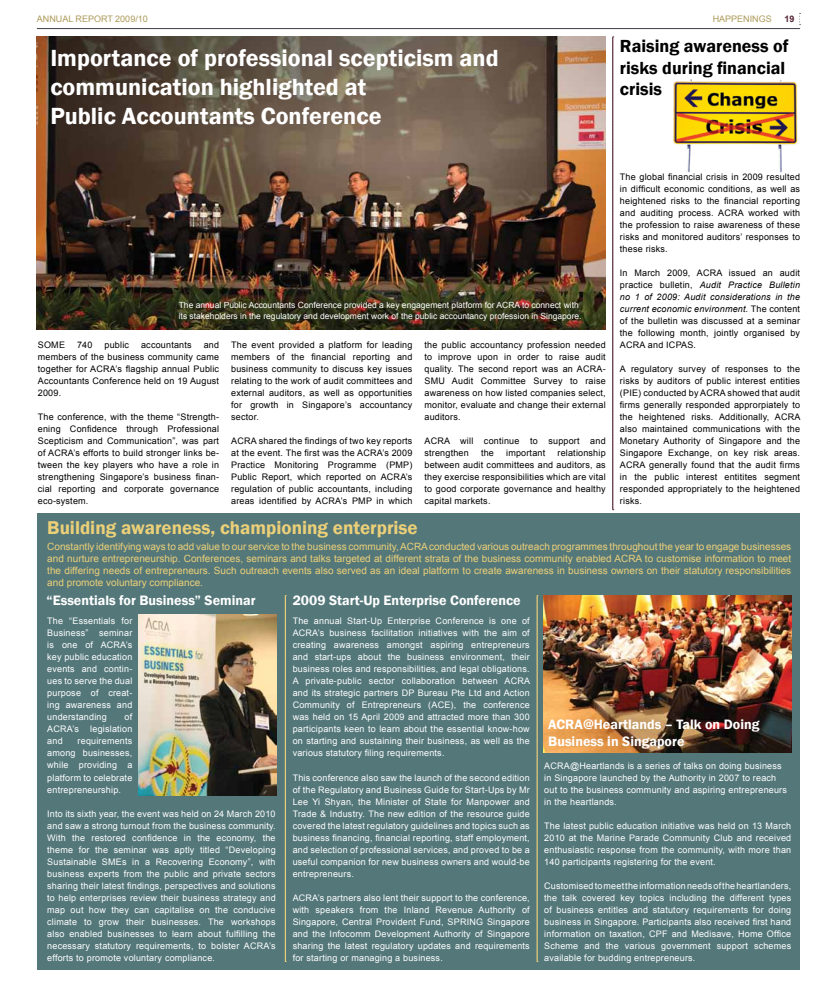
<style>
.page{position:relative;width:837px;height:1007px;background:#fff}
.page>*{position:absolute;margin:0;border:0;box-sizing:border-box;transform-origin:0 0}
.t1{font:600 24px/28.8px "Franklin Gothic";color:#fff}
.t2{font:600 19px "Franklin Gothic";color:#ecd078}
.t3{font:600 18px/21.6px "Franklin Gothic";color:#000}
.t4{font:600 14px/16.8px "Franklin Gothic";color:#fff}
.t5{font:10px/12px "Arial";color:#ecd078;text-align:justify}
.t6{font:9px/12px "Arial";letter-spacing:.02em;color:#fff;text-align:justify}
.t7{font:9px/12px "Arial";letter-spacing:.02em;color:#000;text-align:justify}
.t8{font:9px "Arial";color:#ad9a59}
.t9{font:700 9px "Arial";color:#542437}
.t10{font:8.5px/11px "Arial";color:#fff}
.s1{font-style:italic}
</style>
<div class="page">
<img style="left:673px;top:79px;width:125px;height:94px">
<div style="left:37px;top:513px;width:762px;height:456px;background:#54777a"></div>
<img style="left:37px;top:37px;width:568px;height:293px">
<svg style="left:612px;top:37px;width:1px;height:473px"></svg>
<svg style="left:536px;top:595px;width:2px;height:367px"></svg>
<svg style="left:285px;top:595px;width:1px;height:367px"></svg>
<img style="left:138px;top:614px;width:138px;height:181px">
<img style="left:543px;top:595px;width:248px;height:157px">
<hr style="left:37px;top:28px;width:762px;height:1px;background:#3d3f4b">
<p class="t8" style="left:37px;top:13px;width:112px">ANNUAL REPORT 2009/10</p>
<p class="t8" style="left:712px;top:13px;width:61px">HAPPENINGS</p>
<p class="t9" style="left:784px;top:13px;width:12px">19</p>
<h1 class="t1" style="left:50px;top:44px;width:449px">Importance of professional scepticism and communication highlighted at<br>Public Accountants Conference</h1>
<h3 class="t3" style="left:619px;top:35px;width:170px">Raising awareness of risks during financial crisis</h3>
<p class="t10" style="left:179px;top:299px;width:404px">The annual Public Accountants Conference provided a key engagement platform for ACRA to connect with its stakeholders in the regulatory and development work of the public accountancy profession in Singapore.</p>
<p class="t7" style="left:38px;top:339px;width:29px">SOME</p>
<p class="t7" style="left:77px;top:339px;width:17px">740</p>
<p class="t7" style="left:104px;top:339px;width:26px">public</p>
<p class="t7" style="left:141px;top:339px;width:52px">accountants</p>
<p class="t7" style="left:38px;top:339px;width:183px;text-indent:166px">and members of the business community came together for ACRA’s flagship annual Public Accountants Conference held on 19 August 2009.</p>
<p class="t7" style="left:38px;top:411px;width:183px">The conference, with the theme “Strength&shy;ening Confidence through Professional Scepticism and Communication”, was part of ACRA’s efforts to build stronger links be&shy;tween the key players who have a role in strengthening Singapore’s business finan&shy;cial reporting and corporate governance eco-system.</p>
<p class="t7" style="left:231px;top:339px;width:183px">The event provided a platform for leading members of the financial reporting and business community to discuss key issues relating to the work of audit committees and external auditors, as well as opportunities for growth in Singapore’s accountancy sector.</p>
<p class="t7" style="left:231px;top:435px;width:183px">ACRA shared the findings of two key reports at the event. The first was the ACRA’s 2009<br>Practice Monitoring Programme (PMP)<br>Public Report, which reported on ACRA’s regulation of public accountants, including areas identified by ACRA’s PMP in which</p>
<p class="t7" style="left:424px;top:339px;width:183px">the public accountancy profession needed to improve upon in order to raise audit quality. The second report was an ACRA-SMU Audit Committee Survey to raise awareness on how listed companies select, monitor, evaluate and change their external auditors.</p>
<p class="t7" style="left:424px;top:435px;width:183px">ACRA will continue to support and strengthen</p>
<p class="t7" style="left:424px;top:447px;width:183px;text-indent:133px">relationship between audit committees and auditors, as they exercise responsibilities which are vital to good corporate governance and healthy capital markets.</p>
<p class="t7" style="left:481px;top:447px;width:14px">the</p>
<p class="t7" style="left:506px;top:447px;width:41px">important</p>
<p class="t7" style="left:619px;top:171px;width:181px">The global financial crisis in 2009 resulted in difficult economic conditions, as well as heightened risks to the financial reporting and auditing process. ACRA worked with the profession to raise awareness of these risks and monitored auditors’ responses to these risks.</p>
<p class="t7" style="left:619px;top:267px;width:182px">In March 2009, ACRA issued an audit practice bulletin, <span class="s1">Audit Practice Bulletin no 1 of 2009: Audit considerations in the current economic environment.</span> The content of the bulletin was discussed at a seminar the following month, jointly organised by ACRA and ICPAS.</p>
<p class="t7" style="left:619px;top:363px;width:182px">A regulatory survey of responses to the risks by auditors of public interest entities (PIE) conducted by ACRA showed that audit firms generally responded approrpiately to the heightened risks. Additionally, ACRA also maintained communications with the Monetary Authority of Singapore and the Singapore Exchange, on key risk areas.<br>ACRA generally found that the audit firms in the public interest entitites segment responded appropriately to the heightened risks.</p>
<h2 class="t2" style="left:47px;top:515px;width:372px">Building awareness, championing enterprise</h2>
<p class="t5" style="left:47px;top:540px;width:745px">Constantly identifying ways to add value to our service to the business community, ACRA conducted various outreach programmes throughout the year to engage businesses and nurture entrepreneurship. Conferences, seminars and talks targeted at different strata of the business community enabled ACRA to customise information to meet the differing needs of entrepreneurs. Such outreach events also served as an ideal platform to create awareness in business owners on their statutory responsibilities and promote voluntary compliance.</p>
<h3 class="t4" style="left:292px;top:592px;width:229px">2009 Start-Up Enterprise Conference</h3>
<p class="t6" style="left:292px;top:615px;width:239px">The annual Start-Up Enterprise Conference is one of ACRA’s business facilitation initiatives with the aim of creating awareness amongst aspiring entrepreneurs and start-ups about the business environment, their business roles and responsibilities, and legal obligations.<br>A private-public sector collaboration between ACRA and its strategic partners DP Bureau Pte Ltd and Action Community of Entrepreneurs (ACE), the conference was held on 15 April 2009 and attracted more than 300 participants keen to learn about the essential know-how on starting and sustaining their business, as well as the various statutory filing requirements.</p>
<p class="t6" style="left:292px;top:771px;width:238px">This conference also saw the launch of the second edition of the Regulatory and Business Guide for Start-Ups by Mr Lee Yi Shyan, the Minister of State for Manpower and Trade &amp; Industry. The new edition of the resource guide covered the latest regulatory guidelines and topics such as business financing, financial reporting, staff employment, and selection of professional services, and proved to be a useful companion for new business owners and would-be entrepreneurs.</p>
<p class="t6" style="left:292px;top:891px;width:238px">ACRA’s partners also lent their support to the conference, with speakers from the Inland Revenue Authority of Singapore, Central Provident Fund, SPRING Singapore and the Infocomm Development Authority of Singapore sharing the latest regulatory updates and requirements for starting or managing a business.</p>
<h3 class="t4" style="left:47px;top:592px;width:210px">“Essentials for Business” Seminar</h3>
<p class="t6" style="left:47px;top:615px;width:86px">The “Essentials for Business” seminar is one of ACRA’s key public education events and contin&shy;ues to serve the dual purpose of creat&shy;ing awareness and understanding</p>
<p class="t6" style="left:125px;top:711px;width:9px">of</p>
<h3 class="t4" style="left:548px;top:715px;width:213px">ACRA@Heartlands – Talk on Doing<br>Business in Singapore</h3>
<p class="t6" style="left:47px;top:723px;width:33px">ACRA’s</p>
<p class="t6" style="left:90px;top:723px;width:43px">legislation</p>
<p class="t6" style="left:47px;top:735px;width:17px">and</p>
<p class="t6" style="left:47px;top:735px;width:86px;text-indent:30px">requirements among businesses, while providing a platform to celebrate entrepreneurship.</p>
<p class="t6" style="left:47px;top:807px;width:230px">Into its sixth year, the event was held on 24 March 2010 and saw a strong turnout from the business community.<br>With the restored confidence in the economy, the theme for the seminar was aptly titled “Developing Sustainable SMEs in a Recovering Economy”, with business experts from the public and private sectors sharing their latest findings, perspectives and solutions to help enterprises review their business strategy and map out how they can capitalise on the conducive climate to grow their businesses. The workshops also enabled businesses to learn about fulfilling the necessary statutory requirements, to bolster ACRA’s efforts to promote voluntary compliance.</p>
<p class="t6" style="left:544px;top:759px;width:244px;text-align:left">ACRA@Heartlands is a series of talks on doing business in Singapore launched by the Authority in 2007 to reach out to the business community and aspiring entrepreneurs in the heartlands.</p>
<p class="t6" style="left:544px;top:819px;width:248px">The latest public education initiative was held on 13 March 2010 at the Marine Parade Community Club and received enthusiastic response from the community, with more than 140 participants registering for the event.</p>
<p class="t6" style="left:544px;top:879px;width:248px">Customised to meet the information needs of the heartlanders, the talk covered key topics including the different types of business entitles and statutory requirements for doing business in Singapore. Participants also received first hand information on taxation, CPF and Medisave, Home Office Scheme and the various government support schemes available for budding entrepreneurs.</p>
</div>
